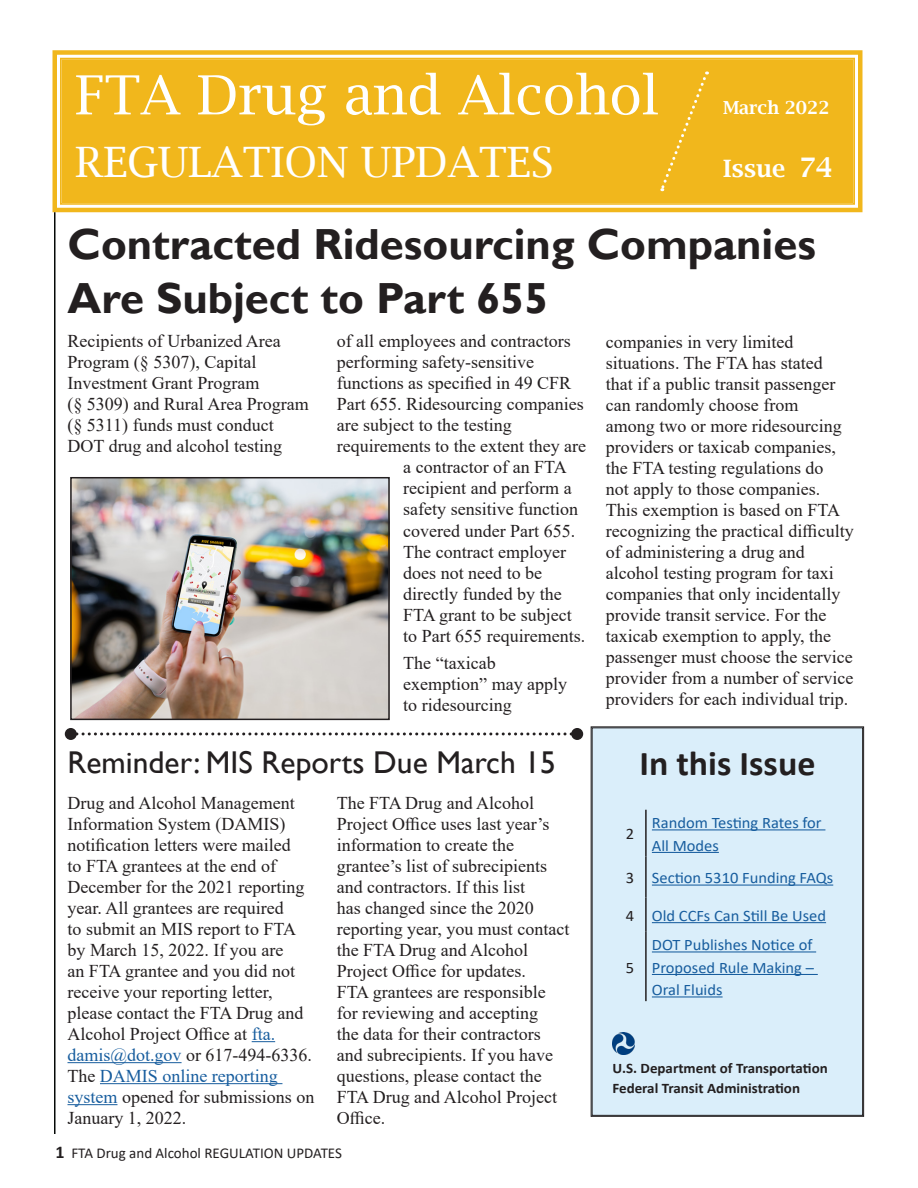
<style>
.page{position:relative;width:918px;height:1188px;background:#fff}
.page>*{position:absolute;margin:0;border:0;box-sizing:border-box;transform-origin:0 0}
.t1{font:54px "Lucida Bright";color:#fff}
.Newsletter_Body{font:700 43.5px/54px "Gill Sans";color:#231f20}
.t2{font:42px "Lucida Bright";color:#fff}
.t3{font:700 34.95px "Calibri";color:#231f20}
.t4{font:31.5px "Gill Sans";color:#231f20}
.t5{font:600 24px "Lucida Bright";color:#fff}
.Newsletter_Body-2{font:18px/21px "Times New Roman";color:#231f20}
.t6{font:600 18px "Lucida Bright";color:#fff}
.t7{font:16.05px/22.5px "Calibri";color:#175d9e}
.t8{font:16.05px "Calibri";color:#231f20}
.t9{font:15px "Calibri";color:#231f20}
.t10{font:700 14.55px/19.5px "Calibri";color:#231f20}
.s1{font-size:27px}
.s2{color:#175d9e}
.s3{font-weight:700;font-size:18px}
.s4{color:#231f20}
</style>
<div class="page">
<svg style="left:52px;top:50px;width:811px;height:163px;background:#f1bb2a"></svg>
<div style="left:60px;top:58px;width:795px;height:147px;border:2px solid #f1b71c"></div>
<div style="left:659px;top:72px;width:49px;height:119px;background:#f1b71c"></div>
<div style="left:590px;top:726px;width:274px;height:391px;background:#daeefa"></div>
<img style="left:613px;top:1033px;width:21px;height:21px">
<hr style="left:54px;top:212px;width:2px;height:922px;background:#050806">
<svg style="left:77px;top:732px;width:494px;height:3px"></svg>
<div style="left:65px;top:728px;width:12px;height:12px;background:#231f20;border-radius:50%"></div>
<div style="left:571px;top:728px;width:12px;height:12px;background:#231f20;border-radius:50%"></div>
<svg style="left:252px;top:1041px;width:23px;height:1px"></svg>
<hr style="left:68px;top:1062px;width:114px;height:1px;background:#175d9e">
<hr style="left:100px;top:1083px;width:182px;height:1px;background:#175d9e">
<hr style="left:68px;top:1104px;width:50px;height:1px;background:#175d9e">
<img style="left:73px;top:480px;width:314px;height:237px">
<div style="left:70px;top:477px;width:320px;height:243px;border:2px solid #231f20"></div>
<h1 class="t1" style="left:75px;top:64px;width:585px">FTA Drug and Alcohol</h1>
<p class="t6" style="left:723px;top:98px;width:108px">March 2022</p>
<h3 class="t2" style="left:75px;top:138px;width:480px">REGULATION UPDATES</h3>
<h3 class="t5" style="left:723px;top:155px;width:111px">Issue <span class="s1">74</span></h3>
<p class="Newsletter_Body" style="left:68px;top:218px;width:750px">Contracted Ridesourcing Companies<br>Are Subject to Part 655</p>
<p class="Newsletter_Body-2" style="left:68px;top:330px;width:243px">Recipients of Urbanized Area<br>Program (§ 5307), Capital<br>Investment Grant Program<br>(§ 5309) and Rural Area Program (§ 5311) funds must conduct<br>DOT drug and alcohol testing</p>
<p class="Newsletter_Body-2" style="left:337px;top:330px;width:235px">of all employees and contractors</p>
<p class="Newsletter_Body-2" style="left:606px;top:330px;width:249px">companies in very limited situations. The FTA has stated that if a public transit passenger can randomly choose from<br>among two or more ridesourcing providers or taxicab companies, the FTA testing regulations do<br>not apply to those companies.<br>This exemption is based on FTA recognizing the practical difficulty of administering a drug and alcohol testing program for taxi companies that only incidentally provide transit service. For the taxicab exemption to apply, the passenger must choose the service provider from a number of service providers for each individual trip.</p>
<p class="Newsletter_Body-2" style="left:337px;top:351px;width:199px">performing safety-sensitive</p>
<p class="Newsletter_Body-2" style="left:337px;top:372px;width:236px">functions as specified in 49 CFR</p>
<p class="Newsletter_Body-2" style="left:337px;top:393px;width:248px">Part 655. Ridesourcing companies</p>
<p class="Newsletter_Body-2" style="left:337px;top:414px;width:176px">are subject to the testing</p>
<p class="Newsletter_Body-2" style="left:337px;top:435px;width:251px">requirements to the extent they are</p>
<p class="Newsletter_Body-2" style="left:403px;top:456px;width:165px">a contractor of an FTA</p>
<p class="Newsletter_Body-2" style="left:403px;top:477px;width:170px">recipient and perform a</p>
<p class="Newsletter_Body-2" style="left:403px;top:498px;width:176px">safety sensitive function</p>
<p class="Newsletter_Body-2" style="left:403px;top:519px;width:173px">covered under Part 655.</p>
<p class="Newsletter_Body-2" style="left:403px;top:540px;width:164px">The contract employer</p>
<p class="Newsletter_Body-2" style="left:403px;top:561px;width:140px">does not need to be</p>
<p class="Newsletter_Body-2" style="left:403px;top:582px;width:160px">directly funded by the</p>
<p class="Newsletter_Body-2" style="left:403px;top:603px;width:170px">FTA grant to be subject</p>
<p class="Newsletter_Body-2" style="left:403px;top:624px;width:183px">to Part 655 requirements.</p>
<p class="Newsletter_Body-2" style="left:403px;top:652px;width:165px">The “taxicab exemption” may apply to ridesourcing</p>
<h1 class="t4" style="left:68px;top:744px;width:490px">Reminder: MIS Reports Due March 15</h1>
<p class="Newsletter_Body-2" style="left:68px;top:792px;width:248px">Drug and Alcohol Management<br>Information System (DAMIS) notification letters were mailed<br>to FTA grantees at the end of<br>December for the 2021 reporting year. All grantees are required<br>to submit an MIS report to FTA by March 15, 2022. If you are<br>an FTA grantee and you did not receive your reporting letter, please contact the FTA Drug and<br>Alcohol Project Office at <span class="s2">fta. damis@dot.gov</span> or 617-494-6336.<br>The <span class="s2">DAMIS online reporting system</span> opened for submissions on<br>January 1, 2022.</p>
<p class="Newsletter_Body-2" style="left:337px;top:792px;width:234px">The FTA Drug and Alcohol<br>Project Office uses last year’s information to create the grantee’s list of subrecipients and contractors. If this list<br>has changed since the 2020 reporting year, you must contact the FTA Drug and Alcohol<br>Project Office for updates.<br>FTA grantees are responsible for reviewing and accepting<br>the data for their contractors and subrecipients. If you have questions, please contact the<br>FTA Drug and Alcohol Project<br>Office.</p>
<p class="t9" style="left:56px;top:1143px;width:288px"><span class="s3">1</span> FTA Drug and Alcohol REGULATION UPDATES</p>
<p class="t3" style="left:639px;top:739px;width:178px">In this Issue</p>
<p class="t7" style="left:652px;top:811px;width:171px">Random Testing Rates for<br>All Modes</p>
<p class="t7" style="left:626px;top:866px;width:209px"><span class="s4">3</span> Section 5310 Funding FAQs</p>
<p class="t7" style="left:626px;top:904px;width:202px"><span class="s4">4</span> Old CCFs Can Still Be Used</p>
<p class="t8" style="left:626px;top:823px;width:10px">2</p>
<p class="t8" style="left:626px;top:956px;width:10px">5</p>
<p class="t7" style="left:652px;top:933px;width:164px;text-align:justify">DOT Publishes Notice of Proposed Rule Making – Oral Fluids</p>
<p class="t10" style="left:613px;top:1058px;width:217px">U.S. Department of Transportation<br>Federal Transit Administration</p>
</div>
